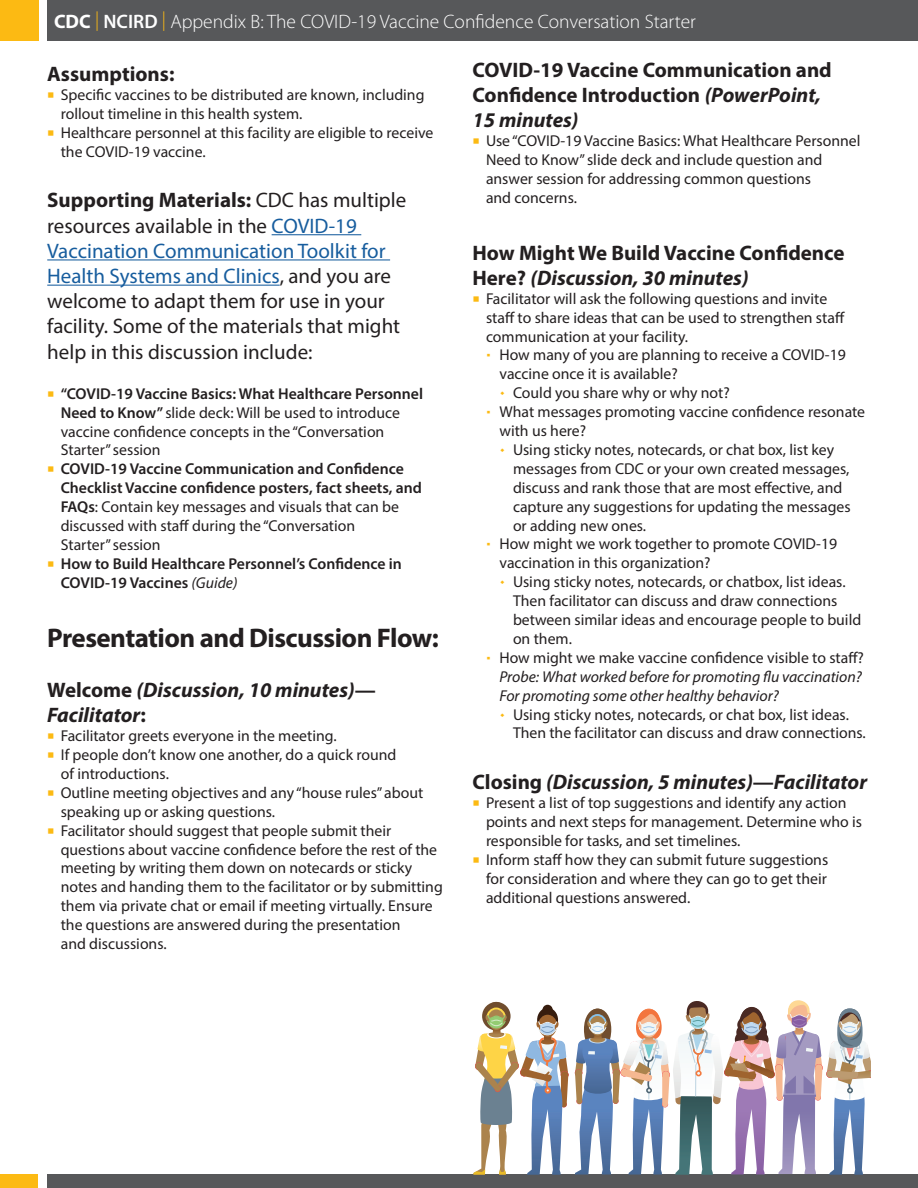
<style>
.page{position:relative;width:918px;height:1188px;background:#fff}
.page>*{position:absolute;margin:0;border:0;box-sizing:border-box;transform-origin:0 0}
.t1{font:700 27px "Myriad Pro";letter-spacing:-.02em;color:#231f20}
.t2{font:21px/25.2px "Myriad Pro";color:#231f20}
.t3{font:700 21px/25.2px "Myriad Pro";color:#231f20}
.t4{font:italic 700 21px/25.2px "Myriad Pro";color:#231f20}
.t5{font:300 19.5px "Myriad Pro";color:#fff}
.t6{font:15.75px/18.9px "Myriad Pro";color:#231f20}
.t7{font:600 15.75px/18.9px "Myriad Pro";color:#231f20}
.t8{font:italic 15.75px/18.9px "Myriad Pro";color:#231f20}
.s1{font-weight:700}
.s2{color:#fcba13}
.s3{font-weight:600}
.s4{color:#175d9e}
.s5{font-weight:400}
.s6{font-weight:400;font-style:italic}
.s7{font-style:normal}
.s8{font-style:italic}
</style>
<div class="page">
<div style="left:0;top:1174px;width:38px;height:14px;background:#fcba13"></div>
<div style="left:47px;top:1174px;width:871px;height:14px;background:#57585a"></div>
<div style="left:0;top:0;width:38px;height:40px;background:#fcba13"></div>
<div style="left:47px;top:0;width:871px;height:40px;background:#57585a"></div>
<hr style="left:272px;top:234px;width:89px;height:1px;background:#175d9e">
<hr style="left:47px;top:259px;width:343px;height:1px;background:#175d9e">
<hr style="left:47px;top:285px;width:233px;height:1px;background:#175d9e">
<svg style="left:473px;top:1002px;width:95px;height:173px"></svg>
<svg style="left:575px;top:1000px;width:296px;height:175px"></svg>
<p class="t5" style="left:54px;top:10px;width:644px"><span class="s1">CDC</span> <span class="s2">|</span> <span class="s3">NCIRD</span> <span class="s2">|</span> Appendix B: The COVID-19 Vaccine Confidence Conversation Starter</p>
<h3 class="t3" style="left:47px;top:61px;width:129px">Assumptions:</h3>
<p class="t6" style="left:61px;top:85px;width:365px">Specific vaccines to be distributed are known, including rollout timeline in this health system.</p>
<p class="t6" style="left:61px;top:123px;width:374px">Healthcare personnel at this facility are eligible to receive the COVID-19 vaccine.</p>
<h3 class="t2" style="left:47px;top:187px;width:361px"><span class="s1">Supporting Materials:</span> CDC has multiple resources available in the <span class="s4">COVID-19<br>Vaccination Communication Toolkit for Health Systems and Clinics</span>, and you are welcome to adapt them for use in your facility. Some of the materials that might help in this discussion include:</h3>
<p class="t6" style="left:61px;top:384px;width:364px"><span class="s3">“COVID-19 Vaccine Basics: What Healthcare Personnel Need to Know”</span> slide deck: Will be used to introduce vaccine confidence concepts in the “Conversation Starter” session</p>
<p class="t7" style="left:61px;top:459px;width:363px">COVID-19 Vaccine Communication and Confidence Checklist Vaccine confidence posters, fact sheets, and FAQs<span class="s5">: Contain key messages and visuals that can be discussed with staff during the “Conversation<br>Starter” session</span></p>
<p class="t7" style="left:61px;top:554px;width:343px">How to Build Healthcare Personnel’s Confidence in<br>COVID-19 Vaccines <span class="s6">(Guide)</span></p>
<h2 class="t1" style="left:47px;top:620px;width:393px">Presentation and Discussion Flow:</h2>
<h3 class="t4" style="left:47px;top:677px;width:330px"><span class="s7">Welcome</span> (Discussion, 10 minutes)<span class="s7">—<br></span>Facilitator<span class="s7">:</span></h3>
<p class="t6" style="left:61px;top:726px;width:277px">Facilitator greets everyone in the meeting.</p>
<p class="t6" style="left:61px;top:745px;width:337px">If people don’t know one another, do a quick round of introductions.</p>
<p class="t6" style="left:61px;top:783px;width:364px">Outline meeting objectives and any “house rules” about speaking up or asking questions.</p>
<p class="t6" style="left:61px;top:821px;width:384px">Facilitator should suggest that people submit their questions about vaccine confidence before the rest of the meeting by writing them down on notecards or sticky notes and handing them to the facilitator or by submitting them via private chat or email if meeting virtually. Ensure the questions are answered during the presentation<br>and discussions.</p>
<h3 class="t3" style="left:472px;top:56px;width:361px">COVID-19 Vaccine Communication and<br>Confidence Introduction <span class="s8">(PowerPoint,<br>15 minutes)</span></h3>
<p class="t6" style="left:486px;top:131px;width:376px">Use “COVID-19 Vaccine Basics: What Healthcare Personnel Need to Know” slide deck and include question and answer session for addressing common questions<br>and concerns.</p>
<h3 class="t3" style="left:472px;top:239px;width:374px">How Might We Build Vaccine Confidence<br>Here? <span class="s8">(Discussion, 30 minutes)</span></h3>
<p class="t6" style="left:486px;top:289px;width:360px">Facilitator will ask the following questions and invite staff to share ideas that can be used to strengthen staff communication at your facility.</p>
<p class="t6" style="left:500px;top:345px;width:348px">How many of you are planning to receive a COVID-19 vaccine once it is available?</p>
<p class="t6" style="left:513px;top:383px;width:218px">Could you share why or why not?</p>
<p class="t6" style="left:500px;top:402px;width:367px">What messages promoting vaccine confidence resonate with us here?</p>
<p class="t6" style="left:513px;top:440px;width:339px">Using sticky notes, notecards, or chat box, list key messages from CDC or your own created messages, discuss and rank those that are most effective, and capture any suggestions for updating the messages or adding new ones.</p>
<p class="t6" style="left:500px;top:534px;width:339px">How might we work together to promote COVID-19 vaccination in this organization?</p>
<p class="t6" style="left:513px;top:572px;width:350px">Using sticky notes, notecards, or chatbox, list ideas.<br>Then facilitator can discuss and draw connections between similar ideas and encourage people to build on them.</p>
<p class="t8" style="left:500px;top:648px;width:366px"><span class="s7">How might we make vaccine confidence visible to staff?<br></span>Probe: What worked before for promoting flu vaccination?<br>For promoting some other healthy behavior?</p>
<p class="t6" style="left:513px;top:705px;width:354px">Using sticky notes, notecards, or chat box, list ideas.<br>Then the facilitator can discuss and draw connections.</p>
<h3 class="t4" style="left:472px;top:769px;width:396px"><span class="s7">Closing</span> (Discussion, 5 minutes)<span class="s7">—</span>Facilitator</h3>
<p class="t6" style="left:486px;top:793px;width:378px">Present a list of top suggestions and identify any action points and next steps for management. Determine who is responsible for tasks, and set timelines.</p>
<p class="t6" style="left:486px;top:850px;width:344px;text-align:justify">Inform staff how they can submit future suggestions for consideration and where they can go to get their additional questions answered.</p>
</div>
